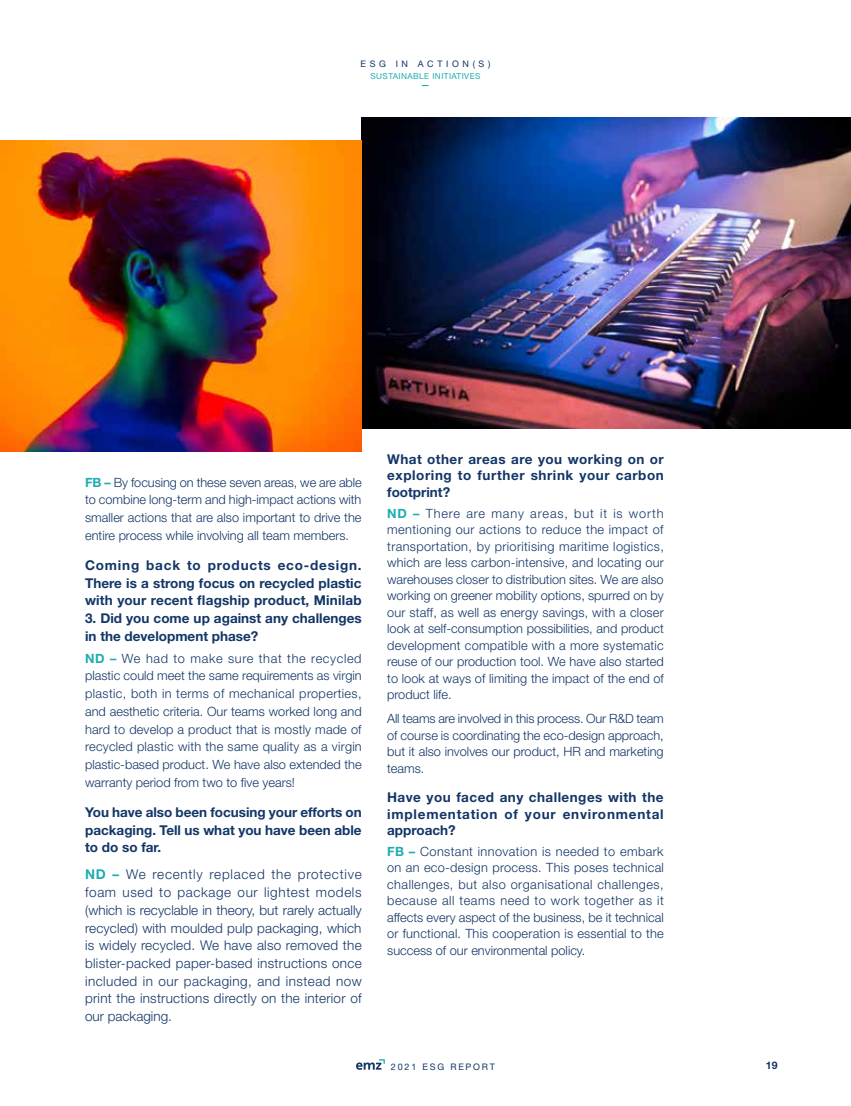
<style>
.page{position:relative;width:851px;height:1106px;background:#fff}
.page>*{position:absolute;margin:0;border:0;box-sizing:border-box;transform-origin:0 0}
.t1{font:700 13.5px/17.7px "Helvetica Neue LT Std";color:#133667;text-align:justify}
.t2{font:300 13.5px/17.7px "Helvetica Neue LT Std";letter-spacing:.02em;color:#133667;text-align:justify}
.t3{font:300 12.75px/16.5px "Helvetica Neue LT Std";color:#133667;text-align:justify}
.t4{font:700 10.5px "Helvetica Neue LT Std";color:#133667}
.t5{font:9px "Helvetica Neue LT Std";letter-spacing:.4em;color:#133667}
.t6{font:9px "Helvetica Neue LT Std";letter-spacing:.2em;color:#133667}
.t7{font:700 9px "Helvetica Neue LT Std";color:#1fadb1}
.t8{font:8.25px "Helvetica Neue LT Std";letter-spacing:.05em;color:#1fadb1}
.s1{font-weight:700;color:#1fadb1}
</style>
<div class="page">
<img style="left:361px;top:117px;width:489px;height:311px">
<img style="left:0;top:140px;width:361px;height:312px">
<svg style="left:356px;top:1059px;width:29px;height:10px"></svg>
<p class="t5" style="left:360px;top:59px;width:131px">ESG IN ACTION(S)</p>
<p class="t8" style="left:370px;top:71px;width:112px">SUSTAINABLE INITIATIVES</p>
<p class="t7" style="left:421px;top:79px;width:10px">—</p>
<p class="t3" style="left:85px;top:473px;width:278px;line-height:17.7px"><span class="s1">FB –</span> By focusing on these seven areas, we are able to combine long-term and high-impact actions with smaller actions that are also important to drive the entire process while involving all team members.</p>
<p class="t1" style="left:85px;top:556px;width:278px">Coming back to products eco-design.<br>There is a strong focus on recycled plastic with your recent flagship product, Minilab</p>
<p class="t1" style="left:85px;top:609px;width:278px">3. Did you come up against any challenges in the development phase?</p>
<p class="t3" style="left:85px;top:649px;width:278px;line-height:17.7px"><span class="s1">ND –</span> We had to make sure that the recycled plastic could meet the same requirements as virgin plastic, both in terms of mechanical properties, and aesthetic criteria. Our teams worked long and hard to develop a product that is mostly made of recycled plastic with the same quality as a virgin plastic-based product. We have also extended the warranty period from two to five years!</p>
<p class="t1" style="left:85px;top:803px;width:278px">You have also been focusing your efforts on packaging. Tell us what you have been able to do so far.</p>
<p class="t2" style="left:85px;top:865px;width:278px"><span class="s1">ND –</span> We recently replaced the protective foam used to package our lightest models (which is recyclable in theory, but rarely actually recycled) with moulded pulp packaging, which is widely recycled. We have also removed the blister-packed paper-based instructions once included in our packaging, and instead now print the instructions directly on the interior of our packaging.</p>
<p class="t1" style="left:387px;top:450px;width:278px;line-height:16.5px">What other areas are you working on or exploring to further shrink your carbon footprint?</p>
<p class="t3" style="left:387px;top:504px;width:278px"><span class="s1">ND –</span> There are many areas, but it is worth mentioning our actions to reduce the impact of transportation, by prioritising maritime logistics, which are less carbon-intensive, and locating our warehouses closer to distribution sites. We are also working on greener mobility options, spurred on by our staff, as well as energy savings, with a closer look at self-consumption possibilities, and product development compatible with a more systematic reuse of our production tool. We have also started to look at ways of limiting the impact of the end of product life.</p>
<p class="t3" style="left:387px;top:710px;width:278px">All teams are involved in this process. Our R&amp;D team of course is coordinating the eco-design approach, but it also involves our product, HR and marketing teams.</p>
<p class="t1" style="left:387px;top:788px;width:278px;line-height:16.5px">Have you faced any challenges with the implementation of your environmental approach?</p>
<p class="t3" style="left:387px;top:842px;width:278px"><span class="s1">FB –</span> Constant innovation is needed to embark on an eco-design process. This poses technical challenges, but also organisational challenges, because all teams need to work together as it affects every aspect of the business, be it technical or functional. This cooperation is essential to the success of our environmental policy.</p>
<p class="t6" style="left:391px;top:1061px;width:105px">2021 ESG REPORT</p>
<p class="t4" style="left:765px;top:1058px;width:13px">19</p>
</div>
